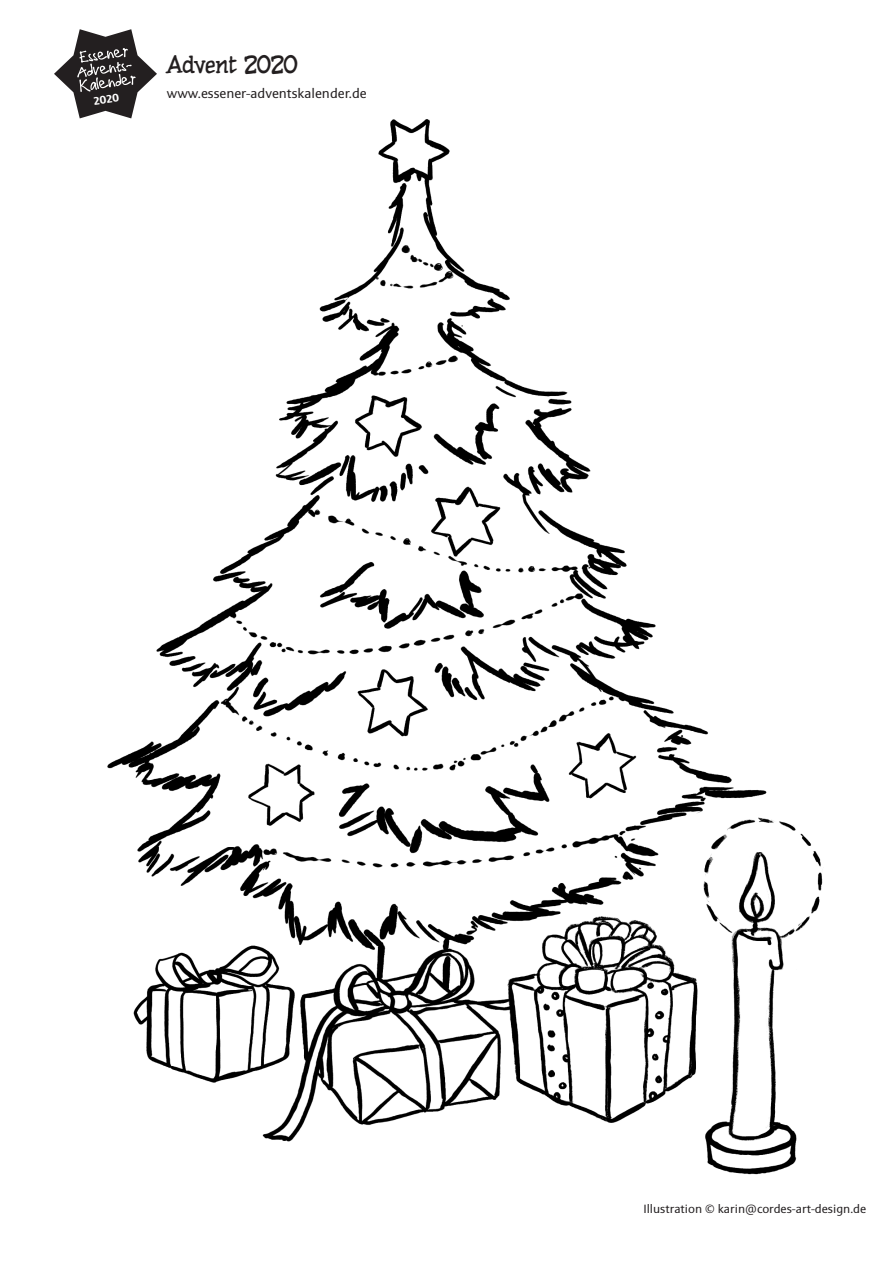
<style>
.page{position:relative;width:893px;height:1263px;background:#fff}
.page>*{position:absolute;margin:0;border:0;box-sizing:border-box;transform-origin:0 0}
.t1{font:22.5px "CC Pulp Fiction";color:#231f20}
.t2{font:13.5px "Sinova Std";color:#231f20}
.t3{font:12px "Sinova Std";color:#231f20}
.t4{font:700 11.1px "Sinova Std";color:#fff}
</style>
<div class="page">
<img style="left:107px;top:118px;width:716px;height:1057px">
<svg style="left:54px;top:29px;width:103px;height:89px"></svg>
<p class="t4" style="left:93px;top:94px;width:27px;rotate:-8deg">2020</p>
<h1 class="t1" style="left:167px;top:50px;width:132px">Advent 2020</h1>
<p class="t2" style="left:167px;top:86px;width:201px">www.essener-adventskalender.de</p>
<p class="t3" style="left:643px;top:1201px;width:224px">Illustration © karin@cordes-art-design.de</p>
</div>
